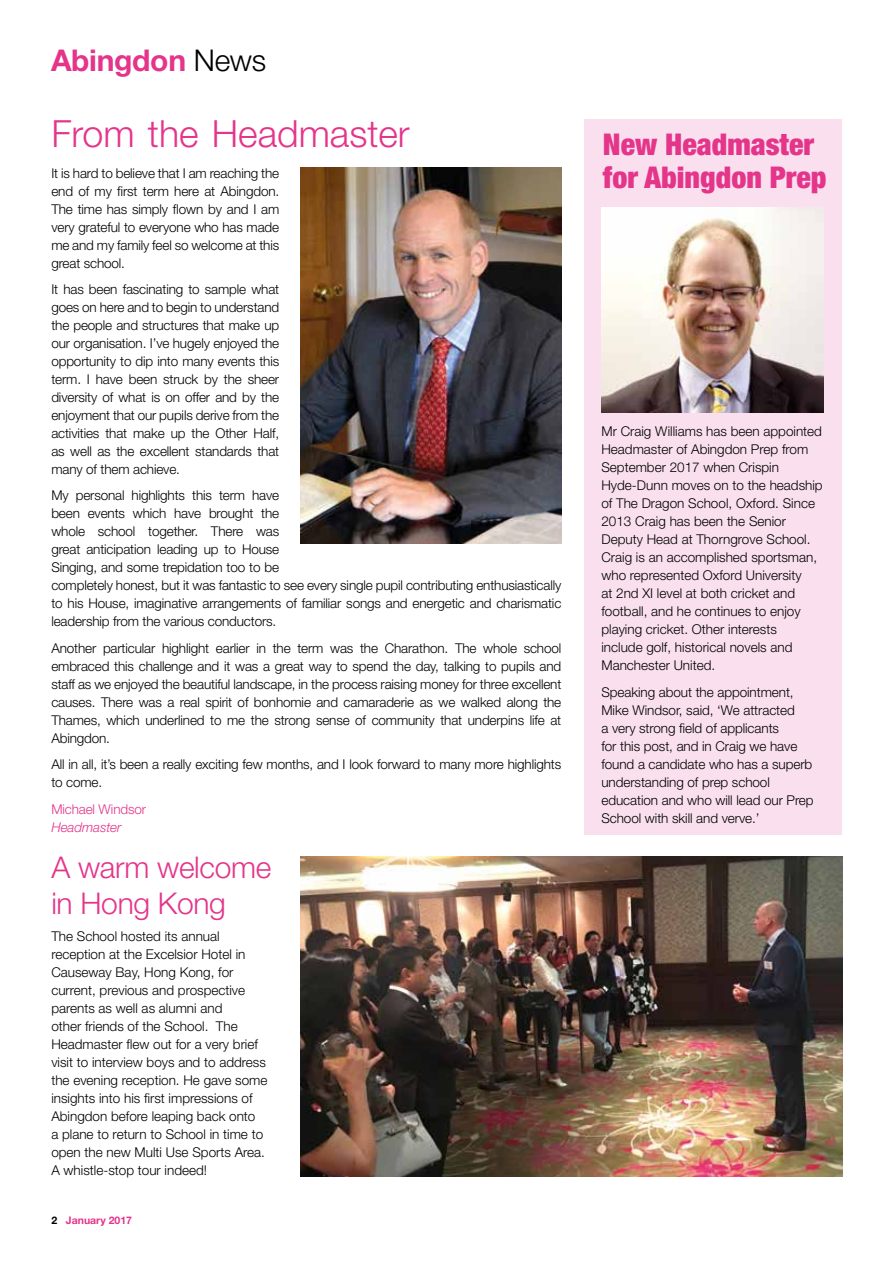
<style>
.page{position:relative;width:893px;height:1263px;background:#fff}
.page>*{position:absolute;margin:0;border:0;box-sizing:border-box;transform-origin:0 0}
.t1{font:300 37.5px "Helvetica Neue LT Std";color:#e4358b}
.t2{font:900 condensed 30px/33px "Helvetica Neue LT Std";color:#e4358b}
.t3{font:300 30px/36px "Helvetica Neue LT Std";letter-spacing:-.01em;color:#e4358b}
.t4{font:700 30px "Helvetica Neue LT Std";letter-spacing:-.01em;color:#e4358b}
.t5{font:300 13.5px/18px "Helvetica Neue LT Std";letter-spacing:-.005em;color:#000}
.t6{font:300 13.5px "Helvetica Neue LT Std";letter-spacing:-.01em;color:#e4358b}
.t7{font:italic 300 13.5px "Helvetica Neue LT Std";letter-spacing:-.01em;color:#e4358b}
.t8{font:700 10.5px "Helvetica Neue LT Std";color:#e4358b}
.s1{font-weight:300;color:#000}
.s2{color:#000}
</style>
<div class="page">
<div style="left:585px;top:119px;width:257px;height:715px;background:#fae0ee"></div>
<img style="left:300px;top:168px;width:261px;height:375px">
<img style="left:601px;top:207px;width:222px;height:205px">
<img style="left:300px;top:857px;width:543px;height:320px">
<h2 class="t4" style="left:51px;top:42px;width:217px">Abingdon <span class="s1">News</span></h2>
<h1 class="t1" style="left:51px;top:110px;width:360px">From the Headmaster</h1>
<p class="t5" style="left:51px;top:163px;width:229px;text-align:justify">It is hard to believe that I am reaching the end of my first term here at Abingdon.<br>The time has simply flown by and I am very grateful to everyone who has made me and my family feel so welcome at this great school.</p>
<p class="t5" style="left:51px;top:280px;width:229px;text-align:justify">It has been fascinating to sample what goes on here and to begin to understand the people and structures that make up our organisation. I’ve hugely enjoyed the opportunity to dip into many events this term. I have been struck by the sheer diversity of what is on offer and by the enjoyment that our pupils derive from the activities that make up the Other Half, as well as the excellent standards that many of them achieve.</p>
<p class="t5" style="left:51px;top:486px;width:511px">My personal highlights this term have<br>been events which have brought the<br>whole school together. There was<br>great anticipation leading up to House<br>Singing, and some trepidation too to be<br>completely honest, but it was fantastic to see every single pupil contributing enthusiastically to his House, imaginative arrangements of familiar songs and energetic and charismatic leadership from the various conductors.</p>
<p class="t5" style="left:51px;top:639px;width:511px;text-align:justify">Another particular highlight earlier in the term was the Charathon. The whole school embraced this challenge and it was a great way to spend the day, talking to pupils and staff as we enjoyed the beautiful landscape, in the process raising money for three excellent causes. There was a real spirit of bonhomie and camaraderie as we walked along the Thames, which underlined to me the strong sense of community that underpins life at Abingdon.</p>
<p class="t5" style="left:51px;top:755px;width:511px">All in all, it’s been a really exciting few months, and I look forward to many more highlights to come.</p>
<p class="t6" style="left:51px;top:801px;width:96px">Michael Windsor</p>
<p class="t7" style="left:51px;top:819px;width:72px">Headmaster</p>
<h2 class="t3" style="left:51px;top:849px;width:222px">A warm welcome in Hong Kong</h2>
<p class="t5" style="left:51px;top:926px;width:218px">The School hosted its annual reception at the Excelsior Hotel in Causeway Bay, Hong Kong, for current, previous and prospective parents as well as alumni and<br>other friends of the School. The Headmaster flew out for a very brief visit to interview boys and to address the evening reception. He gave some insights into his first impressions of Abingdon before leaping back onto<br>a plane to return to School in time to open the new Multi Use Sports Area.<br>A whistle-stop tour indeed!</p>
<p class="t8" style="left:51px;top:1214px;width:82px"><span class="s2">2</span> January 2017</p>
<h2 class="t2" style="left:603px;top:127px;width:225px">New Headmaster for Abingdon Prep</h2>
<p class="t5" style="left:601px;top:422px;width:223px">Mr Craig Williams has been appointed Headmaster of Abingdon Prep from September 2017 when Crispin Hyde-Dunn moves on to the headship of The Dragon School, Oxford. Since 2013 Craig has been the Senior Deputy Head at Thorngrove School.<br>Craig is an accomplished sportsman, who represented Oxford University<br>at 2nd XI level at both cricket and football, and he continues to enjoy playing cricket. Other interests<br>include golf, historical novels and Manchester United.</p>
<p class="t5" style="left:601px;top:683px;width:214px">Speaking about the appointment,<br>Mike Windsor, said, ‘We attracted<br>a very strong field of applicants<br>for this post, and in Craig we have found a candidate who has a superb understanding of prep school education and who will lead our Prep<br>School with skill and verve.’</p>
</div>
